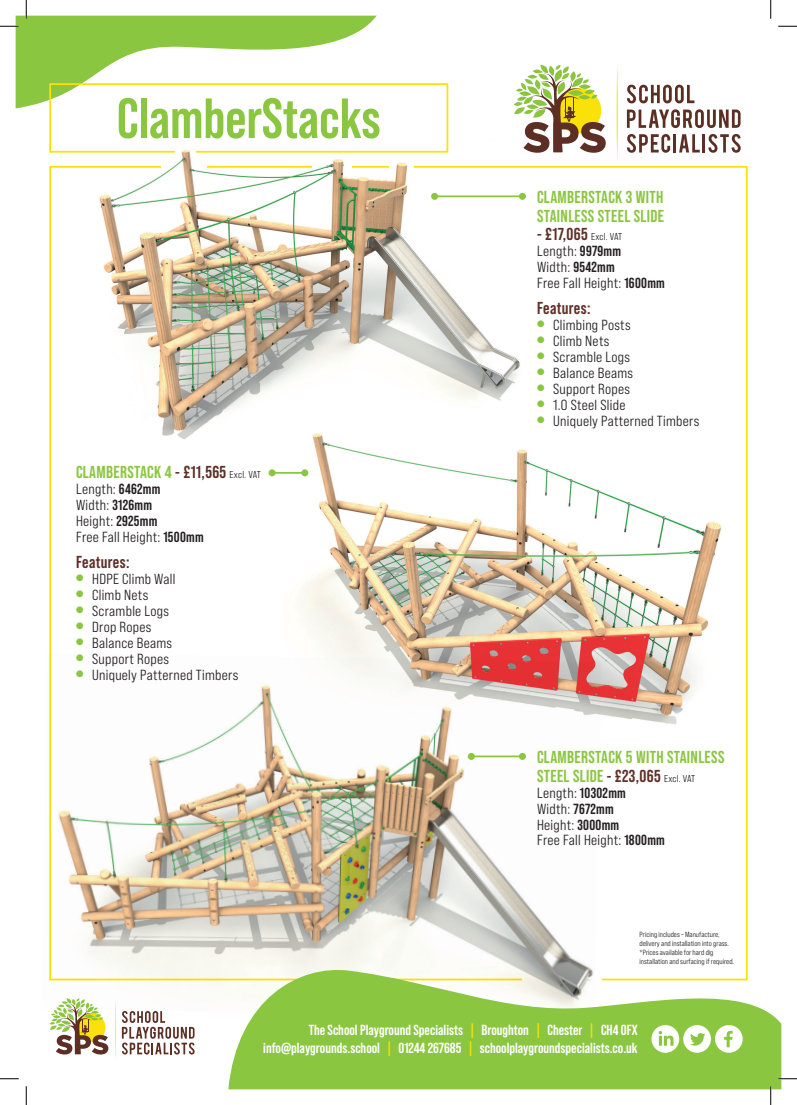
<style>
.page{position:relative;width:797px;height:1105px;background:#fff}
.page>*{position:absolute;margin:0;border:0;box-sizing:border-box;transform-origin:0 0}
.t1{font:700 56.5px "Bebas Neue Pro";color:#8bc640}
.t2{font:700 17.25px/18.6px "Bebas Neue Pro";letter-spacing:.02em;color:#8bc640}
.t3{font:700 17.25px "Bebas Neue Pro";letter-spacing:.02em;color:#5e2f25}
.t4{font:14.62px/16px "Bebas Neue Pro Sm E Md";letter-spacing:.02em;color:#231f20}
.t5{font:700 14.62px/17.5px "Bebas Neue Pro";color:#fff;text-align:right}
.t6{font:7.5px/9px "Bebas Neue Pro Sm E Md";color:#231f20}
.s1{color:#5e2f25}
.s2{font-family:"Bebas Neue Pro Sm E Md";font-weight:400;font-size:10px;color:#231f20}
.s3{font-family:"Bebas Neue Pro";font-weight:700}
.s4{color:#fae10b}
</style>
<div class="page">
<div style="left:49px;top:83px;width:399px;height:70px;border:2px solid #fae10b"></div>
<svg style="left:627px;top:85px;width:67px;height:18px"></svg>
<svg style="left:627px;top:109px;width:113px;height:19px"></svg>
<svg style="left:627px;top:134px;width:43px;height:19px"></svg>
<hr style="left:673px;top:134px;width:3px;height:18px;background:#5d2f24">
<svg style="left:679px;top:134px;width:20px;height:18px"></svg>
<hr style="left:702px;top:134px;width:3px;height:18px;background:#5d2f24">
<svg style="left:708px;top:134px;width:32px;height:19px"></svg>
<svg style="left:616px;top:66px;width:2px;height:95px"></svg>
<svg style="left:513px;top:65px;width:92px;height:88px"></svg>
<img style="left:76px;top:139px;width:464px;height:301px">
<img style="left:280px;top:426px;width:442px;height:299px">
<img style="left:49px;top:653px;width:552px;height:365px">
<svg style="left:122px;top:1011px;width:73px;height:43px"></svg>
<svg style="left:115px;top:999px;width:1px;height:60px"></svg>
<svg style="left:50px;top:998px;width:58px;height:56px"></svg>
<hr style="left:434px;top:195px;width:88px;height:2px;background:#8bc640">
<div style="left:431px;top:193px;width:7px;height:7px;background:#8bc640;border-radius:50%"></div>
<div style="left:519px;top:193px;width:7px;height:7px;background:#8bc640;border-radius:50%"></div>
<hr style="left:272px;top:472px;width:33px;height:2px;background:#8bc640">
<div style="left:268px;top:469px;width:7px;height:7px;background:#8bc640;border-radius:50%"></div>
<div style="left:301px;top:469px;width:7px;height:7px;background:#8bc640;border-radius:50%"></div>
<hr style="left:471px;top:755px;width:51px;height:2px;background:#8bc640">
<div style="left:468px;top:753px;width:7px;height:7px;background:#8bc640;border-radius:50%"></div>
<div style="left:519px;top:753px;width:7px;height:7px;background:#8bc640;border-radius:50%"></div>
<svg style="left:228px;top:964px;width:553px;height:125px;fill:#8bc640"></svg>
<svg style="left:651px;top:1025px;width:91px;height:28px"></svg>
<svg style="left:778px;top:25px;width:19px;height:2px"></svg>
<svg style="left:0;top:1078px;width:19px;height:1px"></svg>
<svg style="left:778px;top:1078px;width:19px;height:1px"></svg>
<svg style="left:0;top:0;width:377px;height:108px"></svg>
<svg style="left:25px;top:1086px;width:2px;height:19px"></svg>
<svg style="left:770px;top:0;width:1px;height:19px"></svg>
<svg style="left:770px;top:1086px;width:1px;height:19px"></svg>
<h1 class="t1" style="left:117px;top:86px;width:265px">ClamberStacks</h1>
<p class="t2" style="left:76px;top:463px;width:186px">CLAMBERSTACK 4 <span class="s1">- £11,565</span> <span class="s2">Excl. VAT</span></p>
<p class="t4" style="left:76px;top:481px;width:129px">Length: <span class="s3">6462mm<br></span>Width: <span class="s3">3126mm<br></span>Height: <span class="s3">2925mm<br></span>Free Fall Height: <span class="s3">1500mm</span></p>
<p class="t3" style="left:76px;top:552px;width:55px">Features:</p>
<p class="t4" style="left:76px;top:571px;width:101px"><sup>●</sup> HDPE Climb Wall</p>
<p class="t4" style="left:76px;top:587px;width:74px"><sup>●</sup> Climb Nets</p>
<p class="t4" style="left:76px;top:603px;width:95px"><sup>●</sup> Scramble Logs</p>
<p class="t4" style="left:76px;top:619px;width:77px"><sup>●</sup> Drop Ropes</p>
<p class="t4" style="left:76px;top:635px;width:98px"><sup>●</sup> Balance Beams</p>
<p class="t4" style="left:76px;top:651px;width:95px"><sup>●</sup> Support Ropes</p>
<p class="t4" style="left:76px;top:666px;width:164px"><sup>●</sup> Uniquely Patterned Timbers</p>
<p class="t2" style="left:537px;top:187px;width:129px">CLAMBERSTACK 3 WITH<br>STAINLESS STEEL SLIDE</p>
<p class="t3" style="left:537px;top:224px;width:87px">- £17,065 <span class="s2">Excl. VAT</span></p>
<p class="t4" style="left:537px;top:243px;width:129px">Length: <span class="s3">9979mm<br></span>Width: <span class="s3">9542mm<br></span>Free Fall Height: <span class="s3">1600mm</span></p>
<p class="t3" style="left:537px;top:298px;width:55px">Features:</p>
<p class="t4" style="left:537px;top:317px;width:95px"><sup>●</sup> Climbing Posts</p>
<p class="t4" style="left:537px;top:333px;width:74px"><sup>●</sup> Climb Nets</p>
<p class="t4" style="left:537px;top:349px;width:95px"><sup>●</sup> Scramble Logs</p>
<p class="t4" style="left:537px;top:365px;width:98px"><sup>●</sup> Balance Beams</p>
<p class="t4" style="left:537px;top:381px;width:95px"><sup>●</sup> Support Ropes</p>
<p class="t4" style="left:537px;top:396px;width:90px"><sup>●</sup> 1.0 Steel Slide</p>
<p class="t4" style="left:537px;top:412px;width:164px"><sup>●</sup> Uniquely Patterned Timbers</p>
<p class="t2" style="left:537px;top:747px;width:189px">CLAMBERSTACK 5 WITH STAINLESS<br>STEEL SLIDE <span class="s1">- £23,065</span> <span class="s2">Excl. VAT</span></p>
<p class="t4" style="left:537px;top:784px;width:129px">Length: <span class="s3">10302mm<br></span>Width: <span class="s3">7672mm<br></span>Height: <span class="s3">3000mm<br></span>Free Fall Height: <span class="s3">1800mm</span></p>
<p class="t6" style="left:639px;top:930px;width:96px">Pricing includes – Manufacture, delivery and installation into grass. *Prices available for hard dig installation and surfacing if required.</p>
<p class="t5" style="left:263px;top:1021px;width:376px">The School Playground Specialists <span class="s4">|</span> Broughton <span class="s4">|</span> Chester <span class="s4">|</span> CH4 0FX info@playgrounds.school <span class="s4">|</span> 01244 267685 <span class="s4">|</span> schoolplaygroundspecialists.co.uk</p>
</div>
